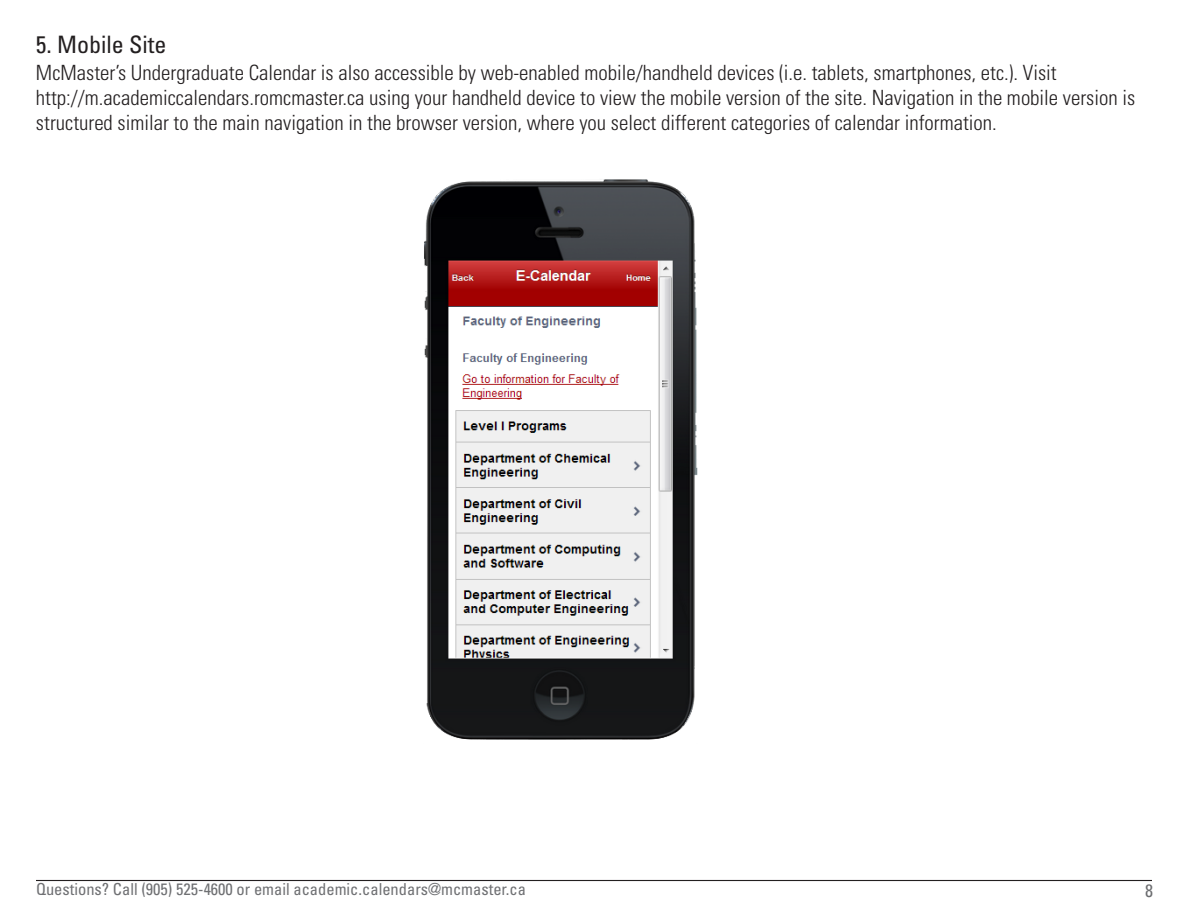
<style>
.page{position:relative;width:1188px;height:918px;background:#fff}
.page>*{position:absolute;margin:0;border:0;box-sizing:border-box;transform-origin:0 0}
.t1{font:condensed 24px "Univers LT Std";color:#231f20}
.t2{font:300 condensed 21px/25.2px "Univers LT Std";color:#231f20}
.t3{font:condensed 18px "Univers LT Std";color:#6c6d70}
.t4{font:condensed 16.5px "Univers LT Std";color:#6f7073}
</style>
<div class="page">
<hr style="left:36px;top:880px;width:1116px;height:1px;background:#231f20">
<img style="left:424px;top:179px;width:274px;height:561px">
<p class="t1" style="left:36px;top:30px;width:132px">5. Mobile Site</p>
<p class="t2" style="left:36px;top:60px;width:1101px">McMaster’s Undergraduate Calendar is also accessible by web-enabled mobile/handheld devices (i.e. tablets, smartphones, etc.). Visit http://m.academiccalendars.romcmaster.ca using your handheld device to view the mobile version of the site. Navigation in the mobile version is structured similar to the main navigation in the browser version, where you select different categories of calendar information.</p>
<p class="t4" style="left:36px;top:879px;width:492px">Questions? Call (905) 525-4600 or email academic.calendars@mcmaster.ca</p>
<p class="t3" style="left:1145px;top:879px;width:9px">8</p>
</div>
